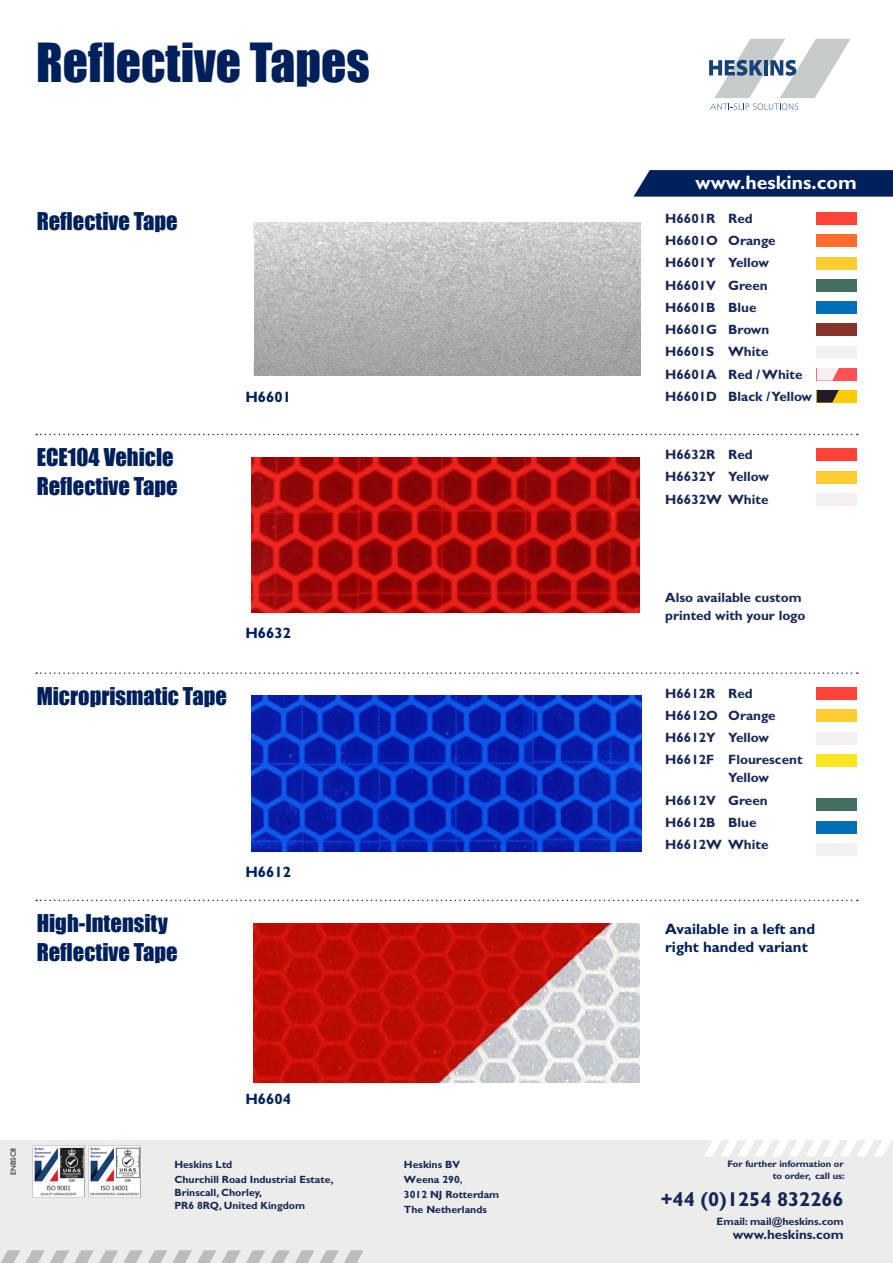
<style>
.page{position:relative;width:893px;height:1263px;background:#fff}
.page>*{position:absolute;margin:0;border:0;box-sizing:border-box;transform-origin:0 0}
.t1{font:49.5px "Impact";color:#00205b}
.t2{font:22.5px/28.5px "Impact";color:#00205b}
.t3{font:700 20.1px "Gill Sans";color:#172756}
.t4{font:700 19.5px "Gill Sans";color:#fff}
.t5{font:700 15px/18px "Gill Sans";color:#00205b}
.t6{font:700 13.5px/22.2px "Gill Sans";color:#172756}
.t7{font:700 13.35px "Gill Sans";color:#172756}
.t8{font:700 10.8px "Gill Sans";color:#172756}
.t9{font:700 10.5px/15px "Gill Sans";color:#172756}
.t10{font:700 9.45px/11.4px "Gill Sans";color:#172756;text-align:right}
.t11{font:7.5px "Gill Sans";color:#231f20}
.s1{font-family:"Minion Pro"}
</style>
<div class="page">
<div style="left:0;top:1140px;width:893px;height:123px;background:#ececeb"></div>
<svg style="left:253px;top:222px;width:15px;height:14px"></svg>
<svg style="left:626px;top:222px;width:14px;height:1px"></svg>
<svg style="left:253px;top:362px;width:15px;height:14px"></svg>
<svg style="left:626px;top:375px;width:14px;height:1px"></svg>
<svg style="left:639px;top:926px;width:1px;height:15px"></svg>
<svg style="left:639px;top:1065px;width:1px;height:15px"></svg>
<div style="left:817px;top:449px;width:40px;height:12px;background:#ff4338"></div>
<div style="left:817px;top:493px;width:40px;height:13px;background:#f4f0f1"></div>
<div style="left:817px;top:471px;width:40px;height:12px;background:#ffcd31"></div>
<div style="left:817px;top:687px;width:40px;height:13px;background:#ff4338"></div>
<div style="left:817px;top:732px;width:40px;height:12px;background:#f4f0f1"></div>
<div style="left:817px;top:821px;width:40px;height:12px;background:#006eb6"></div>
<div style="left:817px;top:709px;width:40px;height:13px;background:#ffcd31"></div>
<div style="left:817px;top:798px;width:40px;height:13px;background:#436d61"></div>
<div style="left:817px;top:754px;width:40px;height:13px;background:#f8e623"></div>
<div style="left:817px;top:843px;width:40px;height:12px;background:#f4f0f1"></div>
<div style="left:817px;top:212px;width:40px;height:13px;background:#ff4338"></div>
<div style="left:817px;top:301px;width:40px;height:13px;background:#006eb6"></div>
<div style="left:817px;top:257px;width:40px;height:12px;background:#ffcd31"></div>
<div style="left:817px;top:346px;width:40px;height:12px;background:#f4f0f1"></div>
<div style="left:817px;top:235px;width:40px;height:12px;background:#ff6c2c"></div>
<div style="left:817px;top:323px;width:40px;height:13px;background:#86322d"></div>
<div style="left:817px;top:279px;width:40px;height:13px;background:#436d61"></div>
<div style="left:817px;top:368px;width:40px;height:13px;background:#ff5057"></div>
<svg style="left:817px;top:368px;width:22px;height:13px"></svg>
<div style="left:817px;top:390px;width:40px;height:13px;background:#fc0"></div>
<svg style="left:817px;top:390px;width:22px;height:13px"></svg>
<svg style="left:36px;top:434px;width:822px;height:1px"></svg>
<svg style="left:36px;top:672px;width:822px;height:2px"></svg>
<svg style="left:36px;top:900px;width:822px;height:1px"></svg>
<img style="left:89px;top:1145px;width:52px;height:52px">
<img style="left:33px;top:1145px;width:52px;height:52px">
<svg style="left:1px;top:1250px;width:363px;height:13px"></svg>
<svg style="left:704px;top:1140px;width:187px;height:16px"></svg>
<svg style="left:634px;top:170px;width:259px;height:27px;background:#0b2a62"></svg>
<svg style="left:709px;top:39px;width:142px;height:71px"></svg>
<img style="left:254px;top:223px;width:387px;height:152px">
<img style="left:253px;top:924px;width:386px;height:158px">
<img style="left:252px;top:457px;width:388px;height:155px">
<img style="left:252px;top:695px;width:389px;height:157px">
<h1 class="t1" style="left:36px;top:24px;width:335px">Reflective Tapes</h1>
<h2 class="t2" style="left:37px;top:207px;width:143px">Reflective Tape</h2>
<h2 class="t2" style="left:37px;top:443px;width:143px">ECE104 Vehicle<br>Reflective Tape</h2>
<p class="t5" style="left:245px;top:388px;width:47px">H6601</p>
<h2 class="t2" style="left:37px;top:681px;width:192px">Microprismatic Tape</h2>
<p class="t5" style="left:245px;top:624px;width:47px">H6632</p>
<h2 class="t2" style="left:37px;top:909px;width:143px">High-Intensity<br>Reflective Tape</h2>
<p class="t5" style="left:245px;top:863px;width:47px">H6612</p>
<h3 class="t4" style="left:695px;top:171px;width:163px">www.heskins.com</h3>
<p class="t6" style="left:665px;top:207px;width:148px">H6601R Red<br>H6601O Orange<br>H6601Y Yellow<br>H6601V Green<br>H6601B Blue<br>H6601G Brown<br>H6601S White<br>H6601A Red / White<br>H6601D Black / Yellow</p>
<p class="t6" style="left:665px;top:443px;width:105px">H6632R Red<br>H6632Y Yellow<br>H6632W White</p>
<p class="t6" style="left:665px;top:589px;width:142px;line-height:18px">Also available custom printed with your logo</p>
<p class="t6" style="left:665px;top:682px;width:139px">H6612R Red<br>H6612O Orange<br>H6612Y Yellow<br>H6612F Flourescent</p>
<p class="t6" style="left:665px;top:767px;width:105px;text-indent:63px">Yellow<br>H6612V Green<br>H6612B Blue<br>H6612W White</p>
<p class="t5" style="left:665px;top:920px;width:151px">Available in a left and right handed variant</p>
<p class="t11" style="left:9px;top:1174px;width:28px;rotate:-90deg">ENBSC8</p>
<p class="t11" style="left:9px;top:1175px;width:16px;rotate:-90deg">ENU</p>
<p class="t5" style="left:245px;top:1090px;width:47px">H6604</p>
<p class="t9" style="left:174px;top:1157px;width:161px">Heskins Ltd<br>Churchill Road Industrial Estate,</p>
<p class="t9" style="left:174px;top:1186px;width:132px;line-height:12.8px">Brinscall, Chorley,<br>PR6 8RQ, United Kingdom</p>
<p class="t9" style="left:404px;top:1157px;width:97px">Heskins BV<br>Weena 290<span class="s1">,<br></span>3012 NJ Rotterdam<br>The Netherlands</p>
<p class="t10" style="left:727px;top:1158px;width:119px">For further information or to order, call us:</p>
<h3 class="t3" style="left:661px;top:1187px;width:184px">+44 (0)1254 832266</h3>
<p class="t8" style="left:717px;top:1215px;width:129px">Email: mail@heskins.com</p>
<p class="t7" style="left:733px;top:1227px;width:113px">www.heskins.com</p>
</div>
